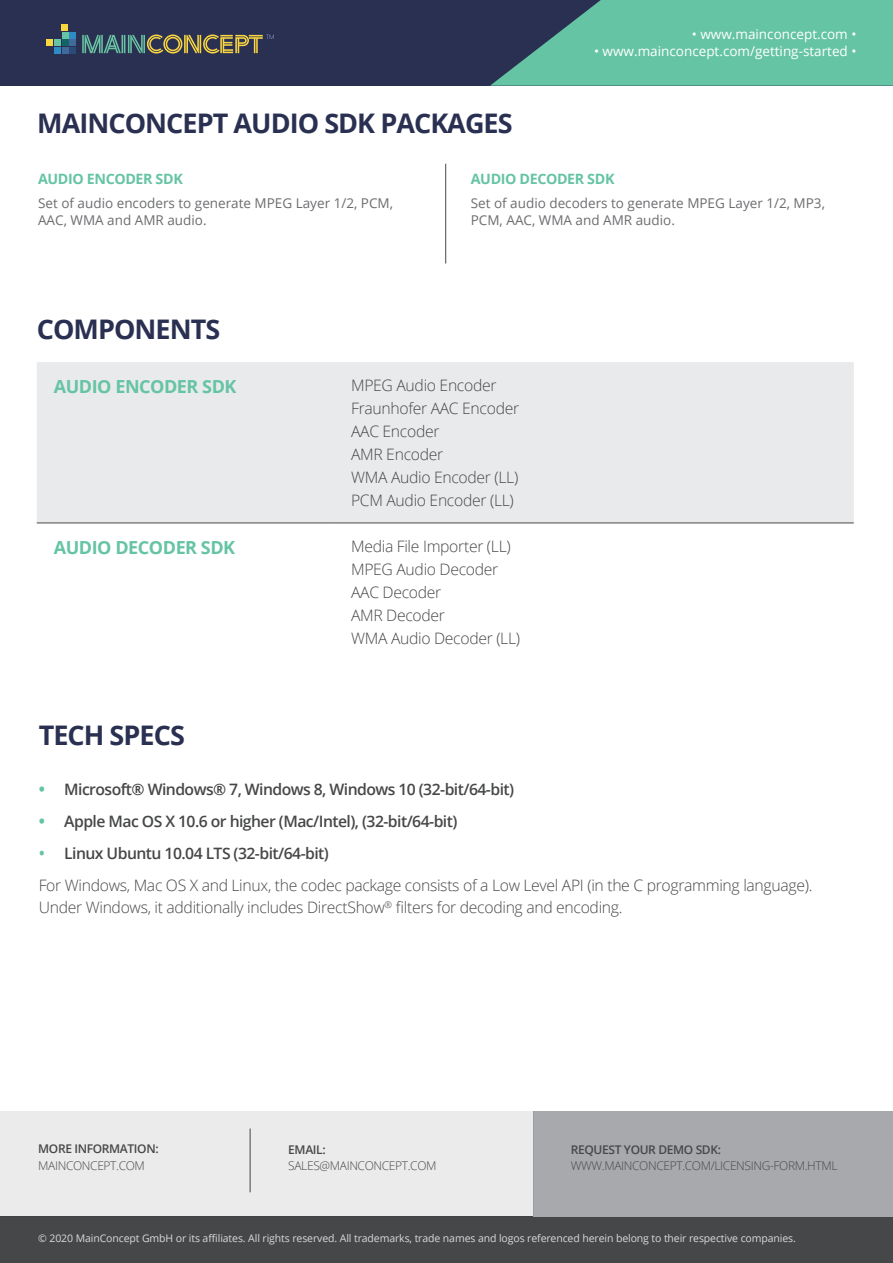
<style>
.page{position:relative;width:893px;height:1263px;background:#fff}
.page>*{position:absolute;margin:0;border:0;box-sizing:border-box;transform-origin:0 0}
.Subheader{font:700 27px "Open Sans";letter-spacing:-.035em;color:#2a3051}
.Subheader-2{font:700 18px "Open Sans";letter-spacing:-.025em;color:#65c4a3}
.Subheader-3{font:300 15.75px/22.5px "Open Sans";letter-spacing:-.02em;color:#464748}
.Subheader-4{font:600 15.75px "Open Sans";letter-spacing:-.035em;color:#464748}
.Subheader-5{font:700 14.25px "Open Sans";letter-spacing:-.025em;color:#65c4a3}
.Subheader-6{font:13.5px/16.5px "Open Sans";color:#6c6d70}
.t1{font:13.5px "Open Sans";color:#fff}
.t2{font:300 12px "Open Sans";letter-spacing:-.03em;color:#464748}
.t3{font:600 12px/16.5px "Open Sans";letter-spacing:-.03em;color:#464748}
.t4{font:10.5px "Open Sans";letter-spacing:-.01em;color:#fff}
.s1{font-weight:700;font-size:16.5px;color:#65c4a3}
.s2{font-size:16.5px;color:#65c4a3}
.s3{font-weight:300}
</style>
<div class="page">
<div style="left:0;top:1217px;width:893px;height:46px;background:#464748"></div>
<div style="left:0;top:0;width:893px;height:86px;background:#2a3051"></div>
<svg style="left:490px;top:0;width:403px;height:86px;background:#5caf97"></svg>
<div style="left:69px;top:47px;width:7px;height:6px;background:#2b4b7b"></div>
<div style="left:69px;top:39px;width:7px;height:7px;background:#41699b"></div>
<div style="left:69px;top:32px;width:7px;height:6px;background:#2e8bc5"></div>
<div style="left:62px;top:39px;width:6px;height:7px;background:#116665"></div>
<svg style="left:62px;top:47px;width:6px;height:6px"></svg>
<div style="left:54px;top:39px;width:7px;height:7px;background:#65c4a3"></div>
<div style="left:54px;top:47px;width:7px;height:6px;background:#2e8bc5"></div>
<svg style="left:62px;top:24px;width:6px;height:14px"></svg>
<div style="left:47px;top:39px;width:6px;height:7px;background:#f8d741"></div>
<svg style="left:82px;top:35px;width:192px;height:19px"></svg>
<hr style="left:445px;top:164px;width:1px;height:100px;background:#464748">
<div style="left:37px;top:362px;width:817px;height:161px;background:#e9eaeb"></div>
<hr style="left:37px;top:523px;width:297px;height:1px;background:#464748">
<hr style="left:334px;top:523px;width:520px;height:1px;background:#464748">
<div style="left:533px;top:1111px;width:360px;height:106px;background:#a8a9ad"></div>
<div style="left:0;top:1111px;width:533px;height:106px;background:#ecebeb"></div>
<hr style="left:250px;top:1128px;width:1px;height:64px;background:#464748">
<p class="Subheader" style="left:37px;top:104px;width:477px">MAINCONCEPT AUDIO SDK PACKAGES</p>
<p class="t1" style="left:692px;top:25px;width:166px">• www.mainconcept.com •</p>
<p class="t1" style="left:594px;top:42px;width:264px">• www.mainconcept.com/getting-started •</p>
<p class="Subheader-5" style="left:38px;top:168px;width:146px">AUDIO ENCODER SDK</p>
<p class="Subheader-6" style="left:38px;top:195px;width:356px">Set of audio encoders to generate MPEG Layer 1/2, PCM,<br>AAC, WMA and AMR audio.</p>
<p class="Subheader" style="left:37px;top:310px;width:185px">COMPONENTS</p>
<p class="Subheader-5" style="left:471px;top:168px;width:145px">AUDIO DECODER SDK</p>
<p class="Subheader-6" style="left:471px;top:195px;width:356px">Set of audio decoders to generate MPEG Layer 1/2, MP3,<br>PCM, AAC, WMA and AMR audio.</p>
<p class="Subheader-2" style="left:54px;top:374px;width:184px">AUDIO ENCODER SDK</p>
<p class="Subheader-3" style="left:351px;top:374px;width:147px">MPEG Audio Encoder</p>
<p class="Subheader-3" style="left:351px;top:397px;width:170px">Fraunhofer AAC Encoder</p>
<p class="Subheader-3" style="left:351px;top:420px;width:90px">AAC Encoder</p>
<p class="Subheader-3" style="left:351px;top:443px;width:94px">AMR Encoder</p>
<p class="Subheader-3" style="left:351px;top:466px;width:169px">WMA Audio Encoder (LL)</p>
<p class="Subheader-3" style="left:351px;top:488px;width:164px">PCM Audio Encoder (LL)</p>
<p class="Subheader-2" style="left:54px;top:534px;width:183px">AUDIO DECODER SDK</p>
<p class="Subheader-3" style="left:351px;top:535px;width:161px">Media File Importer (LL)</p>
<p class="Subheader-3" style="left:351px;top:558px;width:149px">MPEG Audio Decoder</p>
<p class="Subheader-3" style="left:351px;top:580px;width:92px">AAC Decoder</p>
<p class="Subheader-3" style="left:351px;top:603px;width:95px">AMR Decoder</p>
<p class="Subheader-3" style="left:351px;top:626px;width:171px">WMA Audio Decoder (LL)</p>
<p class="Subheader" style="left:39px;top:716px;width:148px">TECH SPECS</p>
<p class="Subheader-4" style="left:39px;top:778px;width:477px"><span class="s1">•</span> Microsoft® Windows® 7, Windows 8, Windows 10 (32-bit/64-bit)</p>
<p class="Subheader-4" style="left:39px;top:810px;width:420px"><span class="s1">•</span> Apple Mac OS X 10.6 or higher (Mac/Intel), (32-bit/64-bit)</p>
<p class="Subheader-4" style="left:39px;top:842px;width:292px"><span class="s2">•</span> Linux Ubuntu 10.04 LTS (32-bit/64-bit)</p>
<p class="Subheader-3" style="left:39px;top:873px;width:775px">For Windows, Mac OS X and Linux, the codec package consists of a Low Level API (in the C programming language).<br>Under Windows, it additionally includes DirectShow<sup>®</sup> filters for decoding and encoding.</p>
<p class="t3" style="left:38px;top:1140px;width:122px">MORE INFORMATION:<br><span class="s3">MAINCONCEPT.COM</span></p>
<p class="t3" style="left:288px;top:1141px;width:39px">EMAIL:</p>
<p class="t2" style="left:288px;top:1157px;width:150px">SALES@MAINCONCEPT.COM</p>
<p class="t3" style="left:571px;top:1141px;width:152px">REQUEST YOUR DEMO SDK:</p>
<p class="t2" style="left:571px;top:1157px;width:268px">WWW.MAINCONCEPT.COM/LICENSING-FORM.HTML</p>
<p class="t4" style="left:38px;top:1231px;width:759px">© 2020 MainConcept GmbH or its affiliates. All rights reserved. All trademarks, trade names and logos referenced herein belong to their respective companies.</p>
</div>
